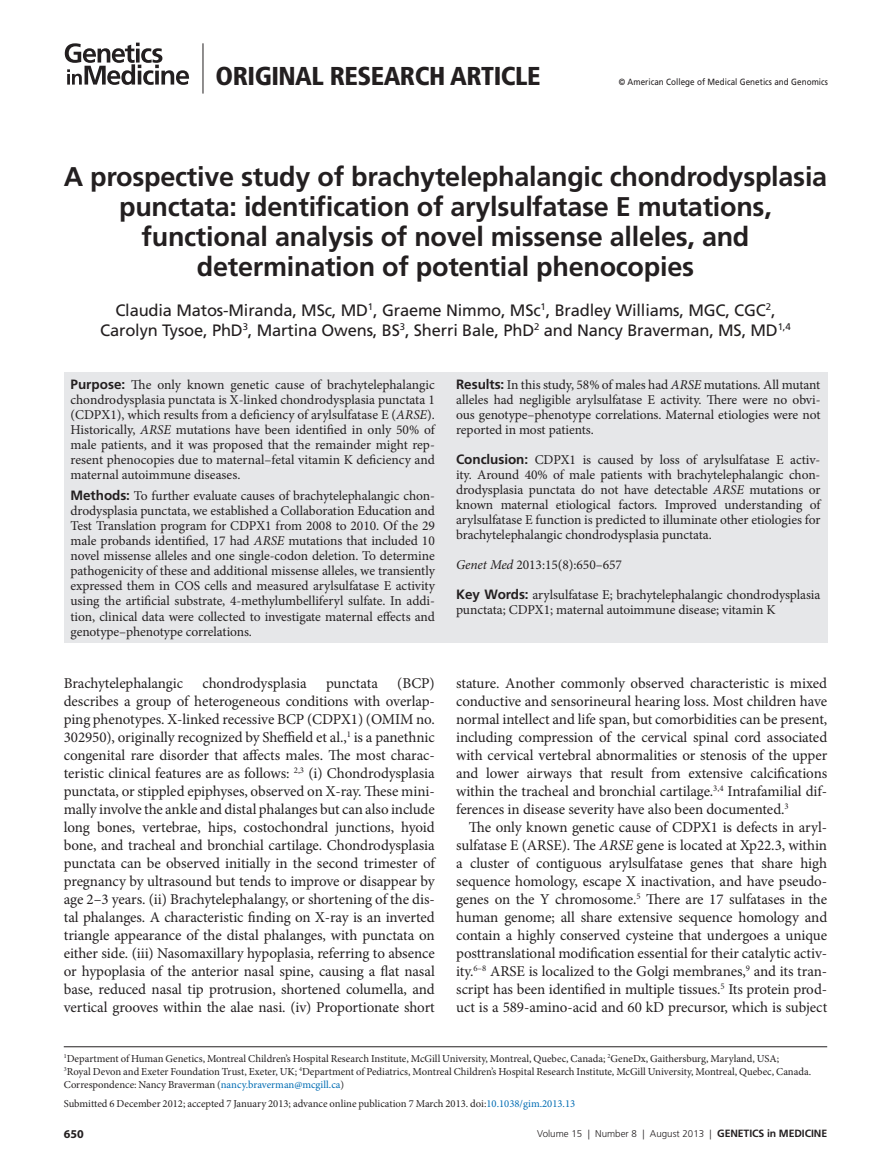
<style>
.page{position:relative;width:891px;height:1175px;background:#fff}
.page>*{position:absolute;margin:0;border:0;box-sizing:border-box;transform-origin:0 0}
.t1{font:700 27px/30px "Frutiger LT Pro";letter-spacing:-.01em;color:#231f20;text-align:center}
.t2{font:900 condensed 25.8px "Frutiger LT Pro";letter-spacing:-.02em;color:#231f20}
.t3{font:16.5px/19.8px "Frutiger LT Pro";letter-spacing:-.01em;color:#231f20;text-align:center}
.t4{font:15px/18px "Minion Pro";letter-spacing:-.005em;color:#231f20;text-align:justify}
.t5{font:13.5px/15px "Minion Pro";letter-spacing:-.005em;color:#231f20;text-align:justify}
.t6{font:700 12px "Myriad Pro";color:#231f20}
.t7{font:10.65px/12.9px "Minion Pro";color:#231f20}
.t8{font:300 9.75px "Frutiger LT Pro";color:#231f20}
.t9{font:9px "Frutiger LT Pro";letter-spacing:.005em;color:#231f20;scale:.9 1}
.s1{font-family:"Frutiger LT Pro";font-weight:700}
.s2{font-style:italic}
.s3{color:#006cb3}
.s4{font-weight:700;font-size:10.5px}
</style>
<div class="page">
<hr style="left:203px;top:43px;width:1px;height:51px;background:#231f20">
<svg style="left:65px;top:43px;width:124px;height:42px"></svg>
<div style="left:64px;top:372px;width:763px;height:270px;background:#e6e7e9"></div>
<hr style="left:64px;top:1046px;width:763px;height:1px;background:#231f20">
<h2 class="t2" style="left:216px;top:60px;width:326px">ORIGINAL RESEARCH ARTICLE</h2>
<p class="t9" style="left:619px;top:76px;width:234px">© American College of Medical Genetics and Genomics</p>
<h1 class="t1" style="left:64px;top:162px;width:765px">A prospective study of brachytelephalangic chondrodysplasia punctata: identification of arylsulfatase E mutations, functional analysis of novel missense alleles, and determination of potential phenocopies</h1>
<p class="t3" style="left:100px;top:300px;width:692px">Claudia Matos-Miranda, MSc, MD<sup>1</sup>, Graeme Nimmo, MSc<sup>1</sup>, Bradley Williams, MGC, CGC<sup>2</sup>,<br>Carolyn Tysoe, PhD<sup>3</sup>, Martina Owens, BS<sup>3</sup>, Sherri Bale, PhD<sup>2</sup> and Nancy Braverman, MS, MD<sup>1,4</sup></p>
<p class="t5" style="left:71px;top:377px;width:366px"><span class="s1">Purpose:</span> The only known genetic cause of brachytelephalangic chondrodysplasia punctata is X-linked chondrodysplasia punctata 1 (CDPX1), which results from a deficiency of arylsulfatase E (<span class="s2">ARSE</span>).<br>Historically, <span class="s2">ARSE</span> mutations have been identified in only 50% of male patients, and it was proposed that the remainder might rep&shy;resent phenocopies due to maternal–fetal vitamin K deficiency and maternal autoimmune diseases.</p>
<p class="t5" style="left:71px;top:489px;width:366px"><span class="s1">Methods:</span> To further evaluate causes of brachytelephalangic chon&shy;drodysplasia punctata, we established a Collaboration Education and Test Translation program for CDPX1 from 2008 to 2010. Of the 29 male probands identified, 17 had <span class="s2">ARSE</span> mutations that included 10 novel missense alleles and one single-codon deletion. To determine pathogenicity of these and additional missense alleles, we transiently expressed them in COS cells and measured arylsulfatase E activity using the artificial substrate, 4-methylumbelliferyl sulfate. In addi&shy;tion, clinical data were collected to investigate maternal effects and genotype–phenotype correlations.</p>
<p class="t5" style="left:456px;top:377px;width:366px"><span class="s1">Results:</span> In this study, 58% of males had <span class="s2">ARSE</span> mutations. All mutant alleles had negligible arylsulfatase E activity. There were no obvi&shy;ous genotype–phenotype correlations. Maternal etiologies were not reported in most patients.</p>
<p class="t5" style="left:456px;top:452px;width:366px"><span class="s1">Conclusion:</span> CDPX1 is caused by loss of arylsulfatase E activ&shy;ity. Around 40% of male patients with brachytelephalangic chon&shy;drodysplasia punctata do not have detectable <span class="s2">ARSE</span> mutations or known maternal etiological factors. Improved understanding of arylsulfatase E function is predicted to illuminate other etiologies for brachytelephalangic chondrodysplasia punctata.</p>
<p class="t5" style="left:456px;top:557px;width:167px"><span class="s2">Genet Med</span> 2013:15(8):650–657</p>
<p class="t5" style="left:456px;top:587px;width:366px"><span class="s1">Key Words:</span> arylsulfatase E; brachytelephalangic chondrodysplasia punctata; CDPX1; maternal autoimmune disease; vitamin K</p>
<p class="t4" style="left:64px;top:674px;width:121px">Brachytelephalangic</p>
<p class="t4" style="left:203px;top:674px;width:106px">chondrodysplasia</p>
<p class="t4" style="left:326px;top:674px;width:53px">punctata</p>
<p class="t4" style="left:64px;top:674px;width:373px;text-indent:333px">(BCP) describes a group of heterogeneous conditions with overlap&shy;ping phenotypes. X-linked recessive BCP (CDPX1) (OMIM no.<br>302950), originally recognized by Sheffield et al.,<sup>1</sup> is a panethnic congenital rare disorder that affects males. The most charac&shy;teristic clinical features are as follows: <sup>2,3</sup> (i) Chondrodysplasia punctata, or stippled epiphyses, observed on X-ray. These mini&shy;mally involve the ankle and distal phalanges but can also include long bones, vertebrae, hips, costochondral junctions, hyoid bone, and tracheal and bronchial cartilage. Chondrodysplasia punctata can be observed initially in the second trimester of pregnancy by ultrasound but tends to improve or disappear by age 2–3 years. (ii) Brachytelephalangy, or shortening of the dis&shy;tal phalanges. A characteristic finding on X-ray is an inverted triangle appearance of the distal phalanges, with punctata on either side. (iii) Nasomaxillary hypoplasia, referring to absence or hypoplasia of the anterior nasal spine, causing a flat nasal base, reduced nasal tip protrusion, shortened columella, and vertical grooves within the alae nasi. (iv) Proportionate short</p>
<p class="t4" style="left:456px;top:674px;width:373px">stature. Another commonly observed characteristic is mixed conductive and sensorineural hearing loss. Most children have normal intellect and life span, but comorbidities can be present, including compression of the cervical spinal cord associated with cervical vertebral abnormalities or stenosis of the upper and lower airways that result from extensive calcifications within the tracheal and bronchial cartilage.<sup>3,4</sup> Intrafamilial dif&shy;ferences in disease severity have also been documented.<sup>3</sup></p>
<p class="t4" style="left:456px;top:818px;width:373px;text-indent:13px">The only known genetic cause of CDPX1 is defects in aryl&shy;sulfatase E (ARSE). The <span class="s2">ARSE</span> gene is located at Xp22.3, within a cluster of contiguous arylsulfatase genes that share high sequence homology, escape X inactivation, and have pseudo&shy;genes on the Y chromosome.<sup>5</sup> There are 17 sulfatases in the human genome; all share extensive sequence homology and contain a highly conserved cysteine that undergoes a unique posttranslational modification essential for their catalytic activ&shy;ity.<sup>6–8</sup> ARSE is localized to the Golgi membranes,<sup>9</sup> and its tran&shy;script has been identified in multiple tissues.<sup>5</sup> Its protein prod&shy;uct is a 589-amino-acid and 60 kD precursor, which is subject</p>
<p class="t7" style="left:64px;top:1052px;width:749px"><sup>1</sup>Department of Human Genetics, Montreal Children’s Hospital Research Institute, McGill University, Montreal, Quebec, Canada; <sup>2</sup>GeneDx, Gaithersburg, Maryland, USA;<br><sup>3</sup>Royal Devon and Exeter Foundation Trust, Exeter, UK; <sup>4</sup>Department of Pediatrics, Montreal Children’s Hospital Research Institute, McGill University, Montreal, Quebec, Canada.<br>Correspondence: Nancy Braverman (<span class="s3">nancy.braverman@mcgill.ca</span>)</p>
<p class="t8" style="left:537px;top:1128px;width:290px">Volume 15 | Number 8 | August 2013 | <span class="s4">Genetics in medicine</span></p>
<p class="t7" style="left:64px;top:1097px;width:513px">Submitted 6 December 2012; accepted 7 January 2013; advance online publication 7 March 2013. doi:<span class="s3">10.1038/gim.2013.13</span></p>
<p class="t6" style="left:64px;top:1126px;width:21px">650</p>
</div>
